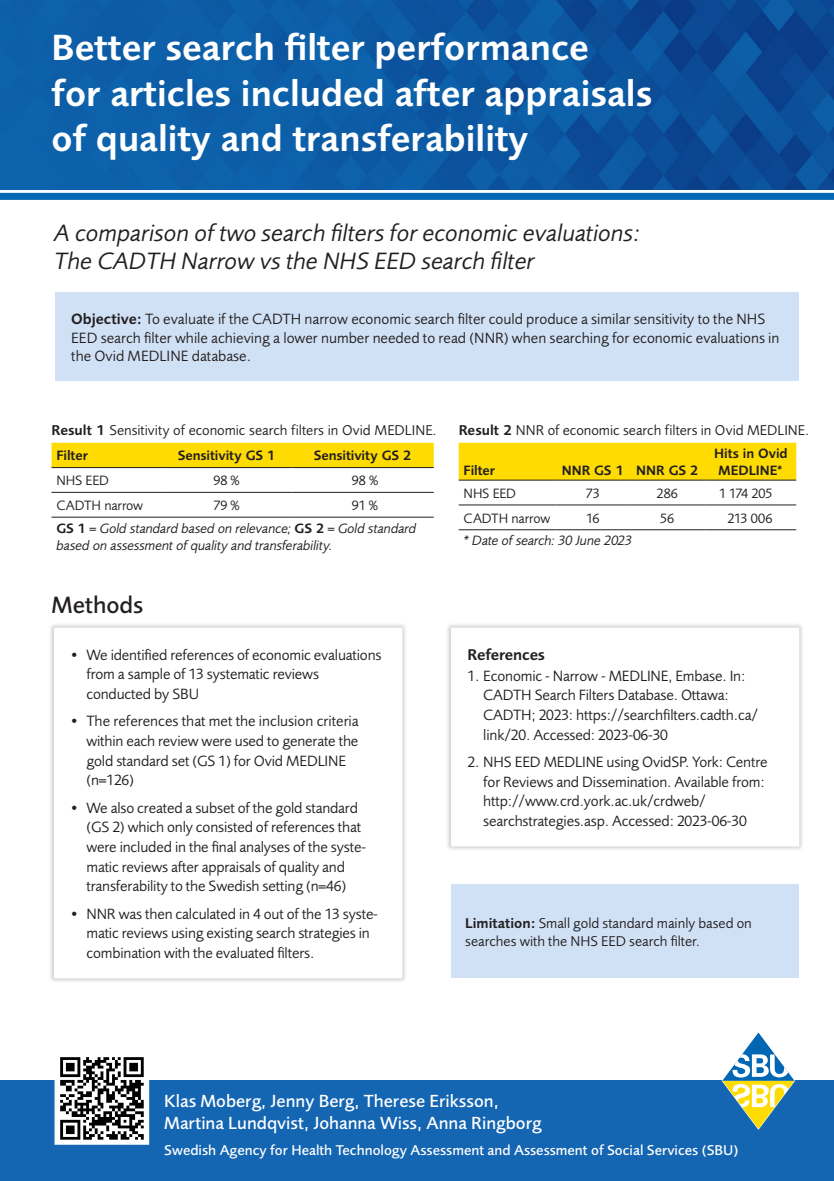
<style>
.page{position:relative;width:834px;height:1181px;background:#fff}
.page>*{position:absolute;margin:0;border:0;box-sizing:border-box;transform-origin:0 0}
.Foundry_rubrik_1{font:600 37.8px/45.4px "Foundry Sans";color:#fff}
.Ingress_-_titel{font:italic 24.5px "Foundry Sans";color:#231f20}
.t1{font:500 24.5px "Foundry Sans";color:#231f20}
.Namn_längst_ner{font:500 18.2px/21.8px "Foundry Sans";color:#fff}
.Faktaruta_rubrik_1{font:600 16.1px "Foundry Sans";letter-spacing:-.01em;color:#231f20}
.Blå_faktaruta{font:15.4px/19.6px "Foundry Sans";letter-spacing:-.01em;color:#231f20}
.SBU{font:500 14.7px "Foundry Sans";color:#fff}
.Blå_faktaruta-2{font:14.7px/17.6px "Foundry Sans";color:#231f20}
.Rubrik_tabell__faktaruta_o_figur{font:14.7px "Foundry Sans";color:#231f20}
.Foundry_brödtext{font:14.7px "Foundry Sans";color:#231f20}
.Tabellfot{font:italic 14px/16.8px "Foundry Sans";letter-spacing:-.01em;color:#231f20}
.Tabelltext{font:600 14px/16.8px "Foundry Sans";letter-spacing:-.005em;color:#231f20;text-align:center}
.Tabelltext-2{font:14px "Foundry Sans";letter-spacing:-.005em;color:#231f20}
.s1{font-weight:600}
.s2{font-weight:600;font-style:normal}
</style>
<div class="page">
<img style="left:0;top:0;width:833px;height:189px">
<div style="left:0;top:193px;width:833px;height:7px;background:#0166b3"></div>
<div style="left:0;top:1080px;width:833px;height:101px;background:#1465b2"></div>
<div style="left:55px;top:293px;width:743px;height:88px;background:#d1e1f5"></div>
<div style="left:451px;top:884px;width:347px;height:94px;background:#d1e1f5"></div>
<div style="left:49px;top:622px;width:358px;height:361px;background:#231f20;opacity:.2"></div>
<div style="left:55px;top:628px;width:347px;height:350px;background:#fff"></div>
<div style="left:445px;top:622px;width:359px;height:229px;background:#231f20;opacity:.2"></div>
<div style="left:451px;top:628px;width:347px;height:218px;background:#fff"></div>
<img style="left:60px;top:1057px;width:83px;height:81px">
<div style="left:54px;top:1051px;width:95px;height:93px;border:5px solid #fff"></div>
<svg style="left:721px;top:1032px;width:74px;height:98px"></svg>
<div style="left:52px;top:443px;width:381px;height:24px;background:#ffdc01"></div>
<hr style="left:52px;top:492px;width:110px;height:1px;background:#231f20">
<hr style="left:162px;top:492px;width:129px;height:1px;background:#231f20">
<hr style="left:291px;top:492px;width:142px;height:1px;background:#231f20">
<hr style="left:52px;top:517px;width:110px;height:1px;background:#231f20">
<hr style="left:162px;top:517px;width:129px;height:1px;background:#231f20">
<hr style="left:291px;top:517px;width:142px;height:1px;background:#231f20">
<hr style="left:52px;top:467px;width:110px;height:1px;background:#231f20">
<hr style="left:162px;top:467px;width:129px;height:1px;background:#231f20">
<hr style="left:291px;top:467px;width:142px;height:1px;background:#231f20">
<div style="left:458px;top:443px;width:338px;height:37px;background:#ffdc01"></div>
<hr style="left:458px;top:505px;width:98px;height:1px;background:#231f20">
<hr style="left:556px;top:505px;width:73px;height:1px;background:#231f20">
<hr style="left:629px;top:505px;width:76px;height:1px;background:#231f20">
<hr style="left:705px;top:505px;width:91px;height:1px;background:#231f20">
<hr style="left:458px;top:529px;width:98px;height:1px;background:#231f20">
<hr style="left:556px;top:529px;width:73px;height:1px;background:#231f20">
<hr style="left:629px;top:529px;width:76px;height:1px;background:#231f20">
<hr style="left:705px;top:529px;width:91px;height:1px;background:#231f20">
<hr style="left:458px;top:480px;width:98px;height:1px;background:#231f20">
<hr style="left:556px;top:480px;width:73px;height:1px;background:#231f20">
<hr style="left:629px;top:480px;width:76px;height:1px;background:#231f20">
<hr style="left:705px;top:480px;width:91px;height:1px;background:#231f20">
<p class="Foundry_rubrik_1" style="left:52px;top:25px;width:602px">Better search filter performance<br>for articles included after appraisals of quality and transferability</p>
<p class="Ingress_-_titel" style="left:54px;top:218px;width:587px">A comparison of two search filters for economic evaluations:</p>
<p class="Ingress_-_titel" style="left:54px;top:246px;width:481px">The CADTH Narrow vs the NHS EED search filter</p>
<p class="Blå_faktaruta" style="left:71px;top:310px;width:709px;line-height:18.5px"><span class="s1">Objective:</span> To evaluate if the CADTH narrow economic search filter could produce a similar sensitivity to the NHS<br>EED search filter while achieving a lower number needed to read (NNR) when searching for economic evaluations in the Ovid MEDLINE database.</p>
<p class="Rubrik_tabell__faktaruta_o_figur" style="left:52px;top:422px;width:386px"><span class="s1">Result 1</span> Sensitivity of economic search filters in Ovid MEDLINE.</p>
<p class="Tabelltext" style="left:56px;top:447px;width:33px">Filter</p>
<p class="Tabelltext" style="left:178px;top:447px;width:99px">Sensitivity GS 1</p>
<p class="Tabelltext" style="left:314px;top:447px;width:99px">Sensitivity GS 2</p>
<p class="Tabelltext-2" style="left:56px;top:473px;width:54px">NHS EED</p>
<p class="Tabelltext-2" style="left:213px;top:473px;width:28px">98 %</p>
<p class="Tabelltext-2" style="left:352px;top:473px;width:28px">98 %</p>
<p class="Tabelltext-2" style="left:56px;top:498px;width:88px">CADTH narrow</p>
<p class="Tabelltext-2" style="left:213px;top:498px;width:28px">79 %</p>
<p class="Tabelltext-2" style="left:352px;top:498px;width:28px">91 %</p>
<p class="Tabellfot" style="left:56px;top:520px;width:361px"><span class="s2">GS 1</span> = Gold standard based on relevance; <span class="s2">GS 2</span> = Gold standard based on assessment of quality and transferability.</p>
<p class="t1" style="left:52px;top:591px;width:93px">Methods</p>
<p class="Blå_faktaruta" style="left:86px;top:645px;width:296px;text-indent:-16px">• We identified references of economic evaluations from a sample of 13 systematic reviews conducted by SBU</p>
<p class="Blå_faktaruta" style="left:86px;top:712px;width:274px;text-indent:-16px">• The references that met the inclusion criteria within each review were used to generate the gold standard set (GS 1) for Ovid MEDLINE (n=126)</p>
<p class="Blå_faktaruta" style="left:86px;top:798px;width:281px;text-indent:-16px">• We also created a subset of the gold standard (GS 2) which only consisted of references that were included in the final analyses of the syste&shy;matic reviews after appraisals of quality and transferability to the Swedish setting (n=46)</p>
<p class="Blå_faktaruta" style="left:86px;top:904px;width:293px;text-indent:-16px">• NNR was then calculated in 4 out of the 13 syste&shy;matic reviews using existing search strategies in combination with the evaluated filters.</p>
<p class="Foundry_brödtext" style="left:458px;top:422px;width:352px"><span class="s1">Result 2</span> NNR of economic search filters in Ovid MEDLINE.</p>
<p class="Tabelltext" style="left:463px;top:462px;width:33px">Filter</p>
<p class="Tabelltext" style="left:561px;top:462px;width:63px">NNR GS 1</p>
<p class="Tabelltext" style="left:636px;top:462px;width:63px">NNR GS 2</p>
<p class="Tabelltext" style="left:714px;top:445px;width:75px">Hits in Ovid<br>MEDLINE*</p>
<p class="Tabelltext-2" style="left:463px;top:485px;width:54px">NHS EED</p>
<p class="Tabelltext-2" style="left:585px;top:485px;width:16px">73</p>
<p class="Tabelltext-2" style="left:656px;top:485px;width:23px">286</p>
<p class="Tabelltext-2" style="left:718px;top:485px;width:55px">1 174 205</p>
<p class="Tabelltext-2" style="left:463px;top:510px;width:88px">CADTH narrow</p>
<p class="Tabelltext-2" style="left:586px;top:510px;width:15px">16</p>
<p class="Tabelltext-2" style="left:660px;top:510px;width:15px">56</p>
<p class="Tabelltext-2" style="left:727px;top:510px;width:46px">213 006</p>
<p class="Tabellfot" style="left:463px;top:531px;width:170px">* Date of search: 30 June 2023</p>
<h3 class="Faktaruta_rubrik_1" style="left:467px;top:645px;width:79px">References</h3>
<p class="Blå_faktaruta" style="left:483px;top:666px;width:276px;text-indent:-16px">1. Economic - Narrow - MEDLINE, Embase. In:<br>CADTH Search Filters Database. Ottawa:<br>CADTH; 2023: https://searchfilters.cadth.ca/ link/20. Accessed: 2023-06-30</p>
<p class="Blå_faktaruta" style="left:483px;top:752px;width:286px;text-indent:-16px">2. NHS EED MEDLINE using OvidSP. York: Centre for Reviews and Dissemination. Available from: http://www.crd.york.ac.uk/crdweb/ searchstrategies.asp. Accessed: 2023-06-30</p>
<p class="Blå_faktaruta-2" style="left:465px;top:914px;width:288px"><span class="s1">Limitation:</span> Small gold standard mainly based on searches with the NHS EED search filter.</p>
<p class="Namn_längst_ner" style="left:164px;top:1090px;width:379px">Klas Moberg, Jenny Berg, Therese Eriksson,<br>Martina Lundqvist, Johanna Wiss, Anna Ringborg</p>
<p class="SBU" style="left:164px;top:1141px;width:575px">Swedish Agency for Health Technology Assessment and Assessment of Social Services (SBU)</p>
</div>
